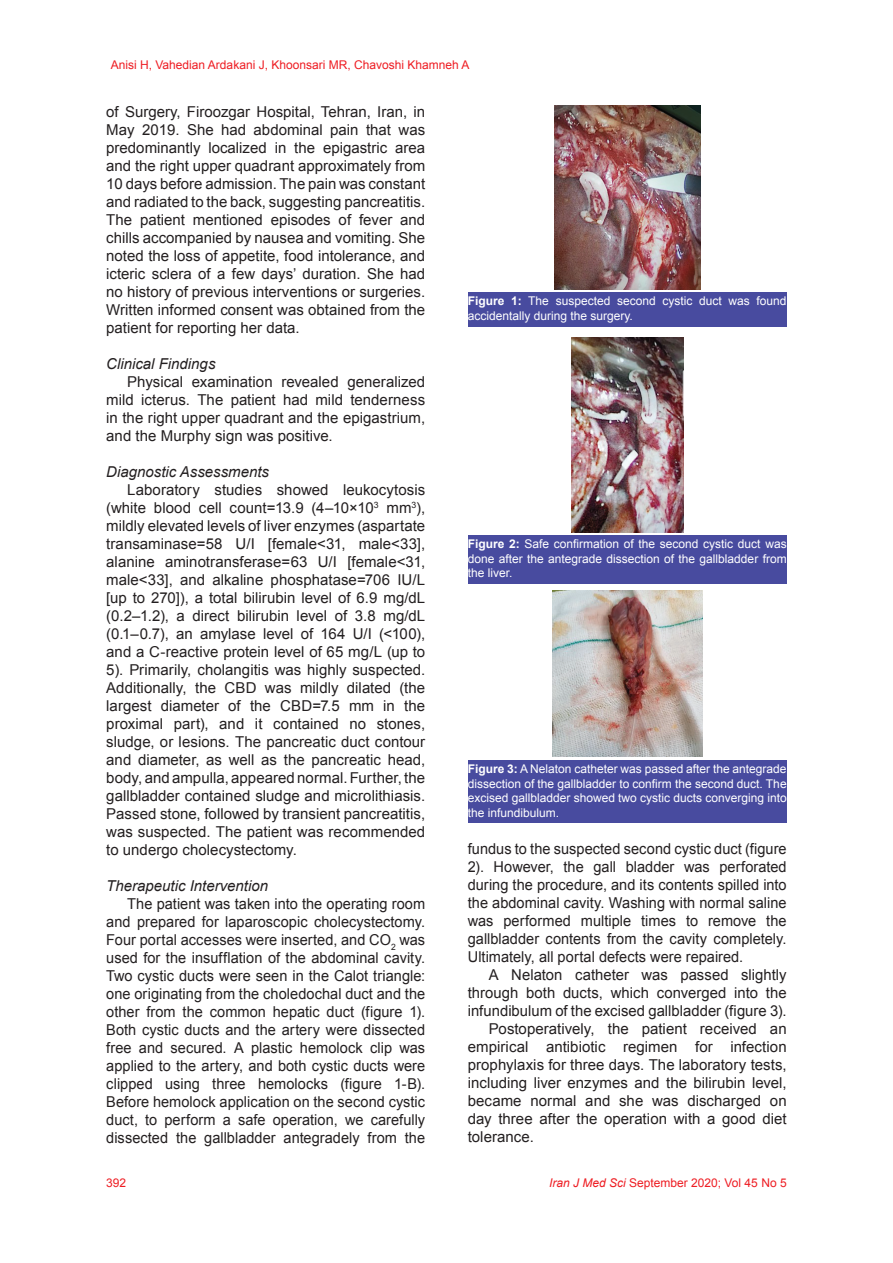
<style>
.page{position:relative;width:893px;height:1263px;background:#fff}
.page>*{position:absolute;margin:0;border:0;box-sizing:border-box;transform-origin:0 0}
.t1{font:15px/18px "Arial";color:#231f20;text-align:justify}
.t2{font:italic 15px "Arial";color:#231f20}
.t3{font:12px/14.4px "Arial";color:#fff;text-align:justify}
.t4{font:12px "Arial";color:#ee1d23}
.s1{font-weight:700}
.s2{font-style:italic}
</style>
<div class="page">
<img style="left:554px;top:106px;width:146px;height:183px">
<div style="left:468px;top:292px;width:319px;height:34px;background:#484b9f"></div>
<div style="left:468px;top:535px;width:319px;height:49px;background:#484b9f"></div>
<div style="left:468px;top:760px;width:319px;height:63px;background:#484b9f"></div>
<img style="left:571px;top:338px;width:112px;height:194px">
<img style="left:552px;top:591px;width:150px;height:166px">
<p class="t4" style="left:111px;top:57px;width:360px">Anisi H, Vahedian Ardakani J, Khoonsari MR, Chavoshi Khamneh A</p>
<p class="t1" style="left:106px;top:103px;width:320px">of Surgery, Firoozgar Hospital, Tehran, Iran, in May 2019. She had abdominal pain that was predominantly localized in the epigastric area and the right upper quadrant approximately from 10 days before admission. The pain was constant and radiated to the back, suggesting pancreatitis.<br>The patient mentioned episodes of fever and chills accompanied by nausea and vomiting. She noted the loss of appetite, food intolerance, and icteric sclera of a few days’ duration. She had no history of previous interventions or surgeries.<br>Written informed consent was obtained from the patient for reporting her data.</p>
<p class="t2" style="left:106px;top:354px;width:111px">Clinical Findings</p>
<p class="t1" style="left:106px;top:373px;width:320px;text-indent:21px">Physical examination revealed generalized mild icterus. The patient had mild tenderness in the right upper quadrant and the epigastrium, and the Murphy sign was positive.</p>
<p class="t2" style="left:106px;top:462px;width:164px">Diagnostic Assessments</p>
<p class="t1" style="left:106px;top:481px;width:320px;text-indent:21px">Laboratory studies showed leukocytosis (white blood cell count=13.9 (4–10×10<sup>3</sup> mm<sup>3</sup>), mildly elevated levels of liver enzymes (aspartate transaminase=58 U/I [female&lt;31, male&lt;33], alanine aminotransferase=63 U/I [female&lt;31, male&lt;33], and alkaline phosphatase=706 IU/L [up to 270]), a total bilirubin level of 6.9 mg/dL (0.2–1.2), a direct bilirubin level of 3.8 mg/dL (0.1–0.7), an amylase level of 164 U/I (&lt;100), and a C-reactive protein level of 65 mg/L (up to 5). Primarily, cholangitis was highly suspected.<br>Additionally, the CBD was mildly dilated (the largest diameter of the CBD=7.5 mm in the proximal part), and it contained no stones, sludge, or lesions. The pancreatic duct contour and diameter, as well as the pancreatic head, body, and ampulla, appeared normal. Further, the gallbladder contained sludge and microlithiasis.<br>Passed stone, followed by transient pancreatitis, was suspected. The patient was recommended to undergo cholecystectomy.</p>
<p class="t2" style="left:106px;top:876px;width:163px">Therapeutic Intervention</p>
<p class="t1" style="left:106px;top:895px;width:320px;text-indent:21px">The patient was taken into the operating room and prepared for laparoscopic cholecystectomy.<br>Four portal accesses were inserted, and CO<sub>2</sub> was used for the insufflation of the abdominal cavity.<br>Two cystic ducts were seen in the Calot triangle: one originating from the choledochal duct and the other from the common hepatic duct (figure 1).<br>Both cystic ducts and the artery were dissected free and secured. A plastic hemolock clip was applied to the artery, and both cystic ducts were clipped using three hemolocks (figure 1-B).<br>Before hemolock application on the second cystic duct, to perform a safe operation, we carefully dissected the gallbladder antegradely from the</p>
<p class="t3" style="left:468px;top:294px;width:320px"><span class="s1">Figure 1:</span> The suspected second cystic duct was found accidentally during the surgery.</p>
<p class="t3" style="left:468px;top:537px;width:320px"><span class="s1">Figure 2:</span> Safe confirmation of the second cystic duct was done after the antegrade dissection of the gallbladder from the liver.</p>
<p class="t3" style="left:468px;top:762px;width:320px"><span class="s1">Figure 3:</span> A Nelaton catheter was passed after the antegrade dissection of the gallbladder to confirm the second duct. The excised gallbladder showed two cystic ducts converging into the infundibulum.</p>
<p class="t1" style="left:468px;top:840px;width:320px">fundus to the suspected second cystic duct (figure 2). However, the gall bladder was perforated during the procedure, and its contents spilled into the abdominal cavity. Washing with normal saline was performed multiple times to remove the gallbladder contents from the cavity completely.<br>Ultimately, all portal defects were repaired.</p>
<p class="t1" style="left:489px;top:966px;width:299px">A Nelaton catheter was passed slightly</p>
<p class="t1" style="left:468px;top:984px;width:320px">through both ducts, which converged into the</p>
<p class="t1" style="left:468px;top:1002px;width:320px">infundibulum of the excised gallbladder (figure 3).</p>
<p class="t1" style="left:489px;top:1020px;width:299px">Postoperatively, the patient received an</p>
<p class="t1" style="left:468px;top:1038px;width:320px">empirical antibiotic regimen for infection</p>
<p class="t1" style="left:468px;top:1056px;width:320px">prophylaxis for three days. The laboratory tests,</p>
<p class="t1" style="left:468px;top:1074px;width:320px">including liver enzymes and the bilirubin level,</p>
<p class="t1" style="left:468px;top:1092px;width:320px">became normal and she was discharged on</p>
<p class="t1" style="left:468px;top:1110px;width:320px">day three after the operation with a good diet</p>
<p class="t1" style="left:468px;top:1128px;width:68px">tolerance.</p>
<p class="t4" style="left:106px;top:1175px;width:22px">392</p>
<p class="t4" style="left:549px;top:1175px;width:239px"><span class="s2">Iran J Med Sci</span> September 2020; Vol 45 No 5</p>
</div>
